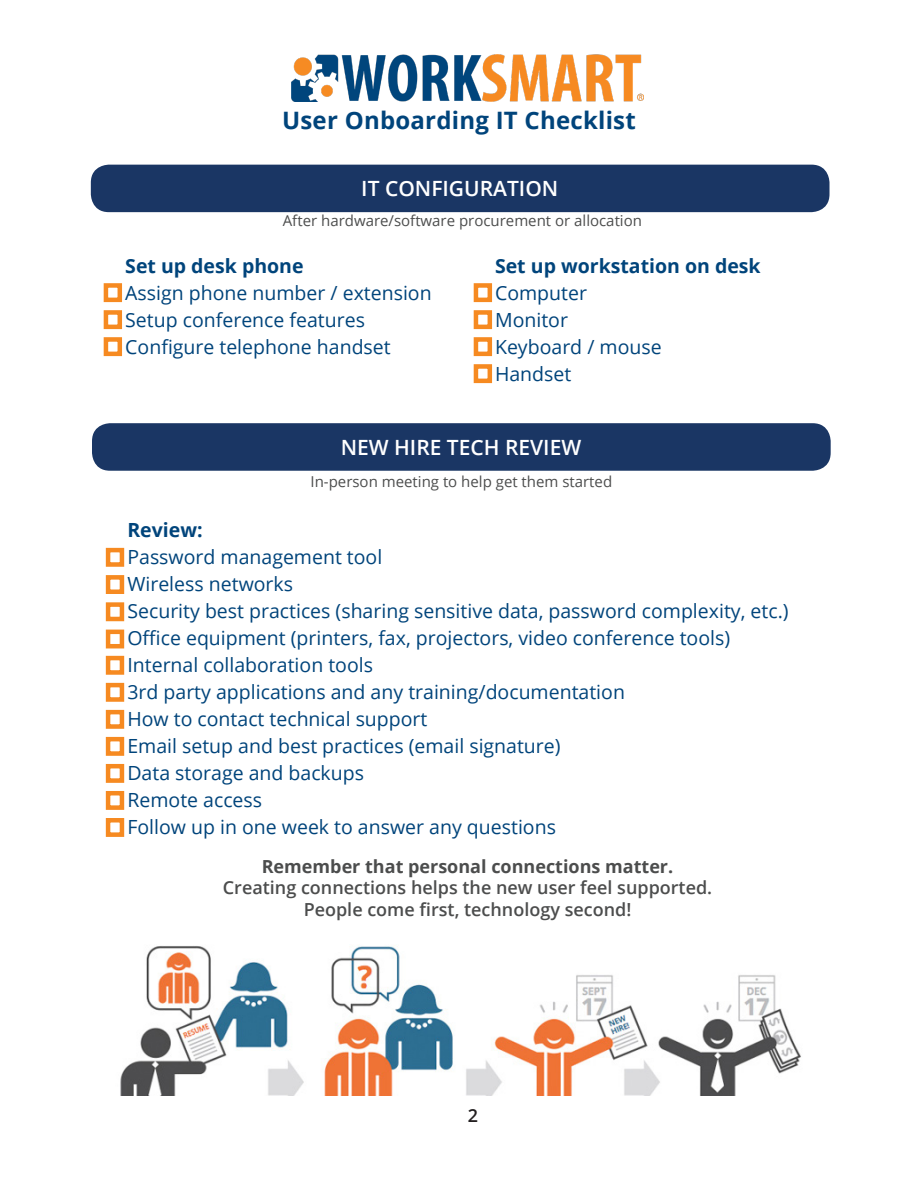
<style>
.page{position:relative;width:918px;height:1188px;background:#fff}
.page>*{position:absolute;margin:0;border:0;box-sizing:border-box;transform-origin:0 0}
.t1{font:700 24px "Open Sans";letter-spacing:.01em;color:#00447b}
.t2{font:600 21px "Open Sans";color:#fff}
.t3{font:19.5px "Open Sans";color:#00447b}
.t4{font:700 19.5px "Open Sans";color:#00447b}
.t5{font:600 18px/21.6px "Open Sans";color:#4c4d4d;text-align:center}
.t6{font:700 18px "Open Sans";color:#4c4d4d}
.t7{font:600 18px "Open Sans";color:#231f20}
.t8{font:15px "Open Sans";color:#4c4d4d}
</style>
<div class="page">
<div style="left:474px;top:283px;width:18px;height:19px;border:4px solid #f68a21"></div>
<div style="left:474px;top:310px;width:18px;height:19px;border:4px solid #f68a21"></div>
<div style="left:474px;top:337px;width:18px;height:19px;border:4px solid #f68a21"></div>
<div style="left:474px;top:364px;width:18px;height:19px;border:4px solid #f68a21"></div>
<div style="left:104px;top:283px;width:18px;height:19px;border:4px solid #f68a21"></div>
<div style="left:104px;top:310px;width:18px;height:19px;border:4px solid #f68a21"></div>
<div style="left:104px;top:337px;width:18px;height:19px;border:4px solid #f68a21"></div>
<div style="left:91px;top:165px;width:739px;height:47px;background:#1a3664;border-radius:18px"></div>
<img style="left:120px;top:946px;width:681px;height:149px">
<div style="left:92px;top:423px;width:739px;height:48px;background:#1a3664;border-radius:18px"></div>
<div style="left:106px;top:548px;width:18px;height:19px;border:4px solid #f68a21"></div>
<div style="left:106px;top:575px;width:18px;height:19px;border:4px solid #f68a21"></div>
<div style="left:106px;top:602px;width:18px;height:19px;border:4px solid #f68a21"></div>
<div style="left:106px;top:630px;width:18px;height:18px;border:4px solid #f68a21"></div>
<div style="left:106px;top:656px;width:18px;height:19px;border:4px solid #f68a21"></div>
<div style="left:106px;top:683px;width:18px;height:19px;border:4px solid #f68a21"></div>
<div style="left:106px;top:710px;width:18px;height:19px;border:4px solid #f68a21"></div>
<div style="left:106px;top:737px;width:18px;height:19px;border:4px solid #f68a21"></div>
<div style="left:106px;top:764px;width:18px;height:19px;border:4px solid #f68a21"></div>
<div style="left:106px;top:791px;width:18px;height:19px;border:4px solid #f68a21"></div>
<img style="left:291px;top:54px;width:353px;height:48px">
<div style="left:106px;top:818px;width:18px;height:19px;border:4px solid #f68a21"></div>
<p class="t1" style="left:282px;top:103px;width:355px">User Onboarding IT Checklist</p>
<p class="t2" style="left:361px;top:174px;width:199px">IT CONFIGURATION</p>
<p class="t8" style="left:283px;top:211px;width:361px">After hardware/software procurement or allocation</p>
<p class="t4" style="left:125px;top:253px;width:180px">Set up desk phone</p>
<p class="t3" style="left:125px;top:280px;width:308px">Assign phone number / extension</p>
<p class="t3" style="left:125px;top:307px;width:241px">Setup conference features</p>
<p class="t3" style="left:125px;top:334px;width:267px">Configure telephone handset</p>
<p class="t4" style="left:495px;top:252px;width:267px">Set up workstation on desk</p>
<p class="t3" style="left:495px;top:280px;width:93px">Computer</p>
<p class="t3" style="left:495px;top:307px;width:74px">Monitor</p>
<p class="t3" style="left:495px;top:334px;width:168px">Keyboard / mouse</p>
<p class="t3" style="left:495px;top:361px;width:78px">Handset</p>
<p class="t2" style="left:341px;top:433px;width:242px">NEW HIRE TECH REVIEW</p>
<p class="t8" style="left:311px;top:471px;width:303px">In-person meeting to help get them started</p>
<p class="t4" style="left:127px;top:516px;width:77px">Review:</p>
<p class="t3" style="left:127px;top:543px;width:256px">Password management tool</p>
<p class="t3" style="left:127px;top:570px;width:167px">Wireless networks</p>
<p class="t3" style="left:127px;top:597px;width:663px">Security best practices (sharing sensitive data, password complexity, etc.)</p>
<p class="t3" style="left:127px;top:624px;width:604px">Office equipment (printers, fax, projectors, video conference tools)</p>
<p class="t3" style="left:127px;top:651px;width:247px">Internal collaboration tools</p>
<p class="t3" style="left:127px;top:678px;width:499px">3rd party applications and any training/documentation</p>
<p class="t3" style="left:127px;top:705px;width:302px">How to contact technical support</p>
<p class="t3" style="left:127px;top:732px;width:435px">Email setup and best practices (email signature)</p>
<p class="t3" style="left:127px;top:759px;width:238px">Data storage and backups</p>
<p class="t3" style="left:127px;top:786px;width:136px">Remote access</p>
<p class="t3" style="left:127px;top:813px;width:430px">Follow up in one week to answer any questions</p>
<p class="t6" style="left:262px;top:854px;width:413px">Remember that personal connections matter.</p>
<p class="t5" style="left:223px;top:877px;width:491px">Creating connections helps the new user feel supported.<br>People come first, technology second!</p>
<p class="t7" style="left:468px;top:1103px;width:12px">2</p>
</div>
